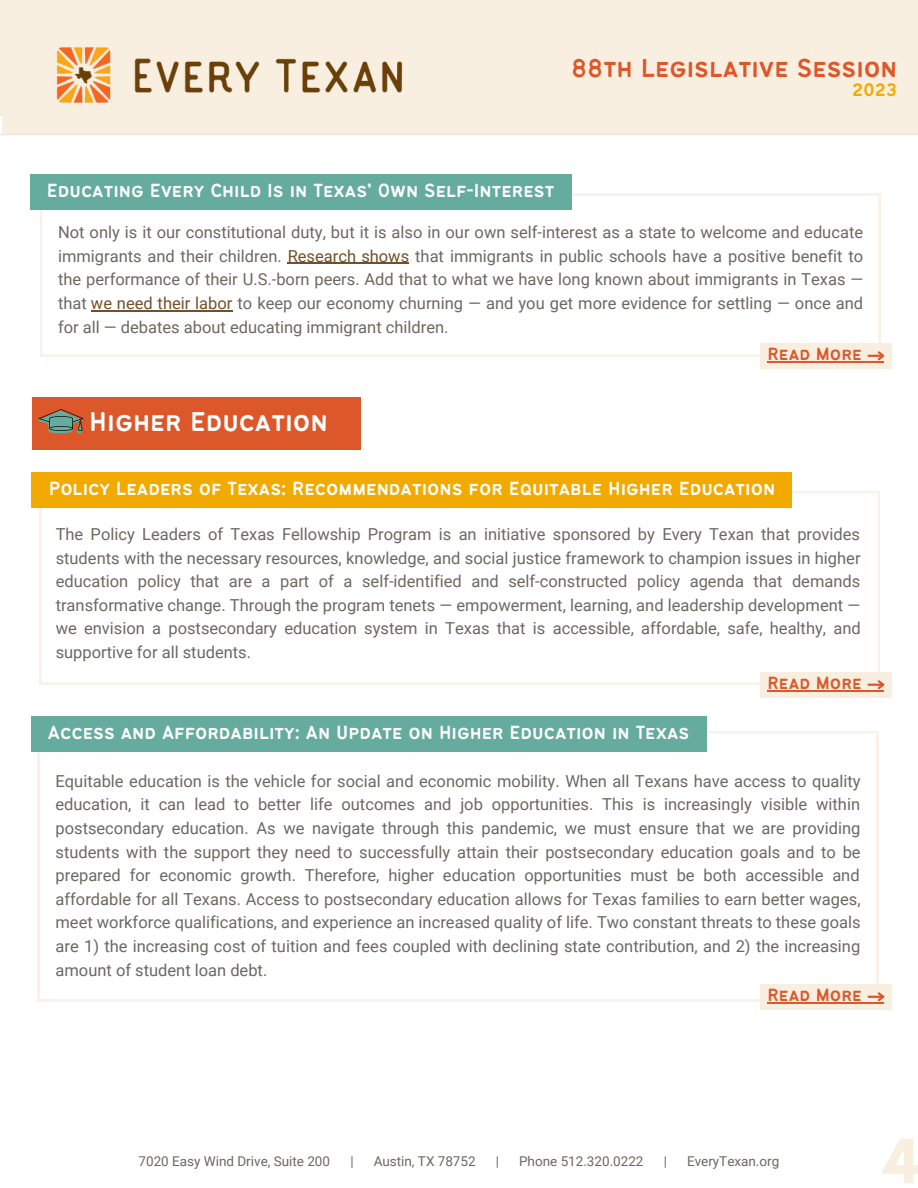
<style>
.page{position:relative;width:918px;height:1188px;background:#fff}
.page>*{position:absolute;margin:0;border:0;box-sizing:border-box;transform-origin:0 0}
.t1{font:54px "Hussar Bd";color:#f8efe1}
.t2{font:30px "Bantayog";color:#fff}
.t3{font:28.65px "Bantayog";color:#dc582a}
.t4{font:21px "Bantayog";color:#fff}
.t5{font:20.1px "Bantayog";color:#f2a900}
.t6{font:19.5px "Bantayog";color:#dc582a}
.t7{font:16.5px/23.7px "Roboto";color:#6c6861;text-align:justify}
.t8{font:13.5px "Roboto";color:#6c6861}
.s1{font-size:20.1px;color:#f2a900}
.s2{color:#744f28}
</style>
<div class="page">
<svg style="left:40px;top:194px;width:840px;height:163px"></svg>
<hr style="left:288px;top:263px;width:121px;height:1px;background:#744f28">
<hr style="left:91px;top:310px;width:141px;height:1px;background:#744f28">
<div style="left:30px;top:174px;width:542px;height:36px;background:#65ab9e"></div>
<div style="left:32px;top:397px;width:328px;height:52px;background:#dc582a"></div>
<svg style="left:38px;top:409px;width:45px;height:24px"></svg>
<hr style="left:0;top:115px;width:918px;height:1px;background:#ebe3d5">
<div style="left:2px;top:0;width:916px;height:134px;background:#f8efe1"></div>
<hr style="left:0;top:134px;width:918px;height:1px;background:#ebe3d5">
<img style="left:56px;top:47px;width:347px;height:56px">
<div style="left:760px;top:343px;width:131px;height:26px;background:#f8efe1"></div>
<hr style="left:768px;top:361px;width:94px;height:2px;background:#dc582a">
<hr style="left:862px;top:361px;width:22px;height:2px;background:#dc582a">
<svg style="left:869px;top:351px;width:16px;height:10px"></svg>
<svg style="left:40px;top:491px;width:840px;height:194px"></svg>
<div style="left:32px;top:472px;width:760px;height:36px;background:#f2a900"></div>
<div style="left:760px;top:672px;width:131px;height:26px;background:#f8efe1"></div>
<hr style="left:768px;top:690px;width:94px;height:1px;background:#dc582a">
<svg style="left:862px;top:680px;width:23px;height:11px"></svg>
<svg style="left:38px;top:731px;width:840px;height:270px"></svg>
<div style="left:31px;top:716px;width:676px;height:35px;background:#65ab9e"></div>
<div style="left:760px;top:984px;width:131px;height:26px;background:#f8efe1"></div>
<hr style="left:768px;top:1002px;width:94px;height:2px;background:#dc582a">
<hr style="left:862px;top:1002px;width:22px;height:2px;background:#dc582a">
<svg style="left:869px;top:992px;width:16px;height:10px"></svg>
<h3 class="t3" style="left:571px;top:57px;width:328px">88th Legislative Ses<span class="s1">2</span>s<span class="s1">0</span>i<span class="s1">2</span>o<span class="s1">3</span>n</h3>
<p class="t5" style="left:852px;top:82px;width:47px">2023</p>
<p class="t4" style="left:47px;top:182px;width:509px">Educating Every Child Is in Texas’ Own Self-Interest</p>
<p class="t7" style="left:58px;top:221px;width:807px">Not only is it our constitutional duty, but it is also in our own self-interest as a state to welcome and educate immigrants and their children. <span class="s2">Research shows</span> that immigrants in public schools have a positive benefit to the performance of their U.S.-born peers. Add that to what we have long known about immigrants in Texas — that <span class="s2">we need their labor</span> to keep our economy churning — and you get more evidence for settling — once and for all — debates about educating immigrant children.</p>
<h2 class="t2" style="left:89px;top:409px;width:240px">Higher Education</h2>
<p class="t6" style="left:768px;top:347px;width:96px">Read More</p>
<p class="t4" style="left:49px;top:480px;width:728px">Policy Leaders of Texas: Recommendations for Equitable Higher Education</p>
<p class="t7" style="left:56px;top:522px;width:807px">The Policy Leaders of Texas Fellowship Program is an initiative sponsored by Every Texan that provides students with the necessary resources, knowledge, and social justice framework to champion issues in higher education policy that are a part of a self-identified and self-constructed policy agenda that demands transformative change. Through the program tenets — empowerment, learning, and leadership development — we envision a postsecondary education system in Texas that is accessible, affordable, safe, healthy, and supportive for all students.</p>
<p class="t4" style="left:48px;top:724px;width:643px">Access and Affordability: An Update on Higher Education in Texas</p>
<p class="t6" style="left:768px;top:675px;width:96px">Read More</p>
<p class="t7" style="left:56px;top:769px;width:807px">Equitable education is the vehicle for social and economic mobility. When all Texans have access to quality education, it can lead to better life outcomes and job opportunities. This is increasingly visible within postsecondary education. As we navigate through this pandemic, we must ensure that we are providing students with the support they need to successfully attain their postsecondary education goals and to be prepared for economic growth. Therefore, higher education opportunities must be both accessible and affordable for all Texans. Access to postsecondary education allows for Texas families to earn better wages, meet workforce qualifications, and experience an increased quality of life. Two constant threats to these goals are 1) the increasing cost of tuition and fees coupled with declining state contribution, and 2) the increasing amount of student loan debt.</p>
<p class="t6" style="left:768px;top:987px;width:96px">Read More</p>
<p class="t8" style="left:139px;top:1154px;width:193px">7020 Easy Wind Drive, Suite 200</p>
<p class="t8" style="left:350px;top:1154px;width:5px">|</p>
<p class="t8" style="left:374px;top:1154px;width:103px">Austin, TX 78752</p>
<p class="t8" style="left:496px;top:1154px;width:5px">|</p>
<p class="t8" style="left:519px;top:1154px;width:126px">Phone 512.320.0222</p>
<p class="t8" style="left:664px;top:1154px;width:5px">|</p>
<p class="t8" style="left:687px;top:1154px;width:94px">EveryTexan.org</p>
<h1 class="t1" style="left:879px;top:1135px;width:44px">4</h1>
</div>
